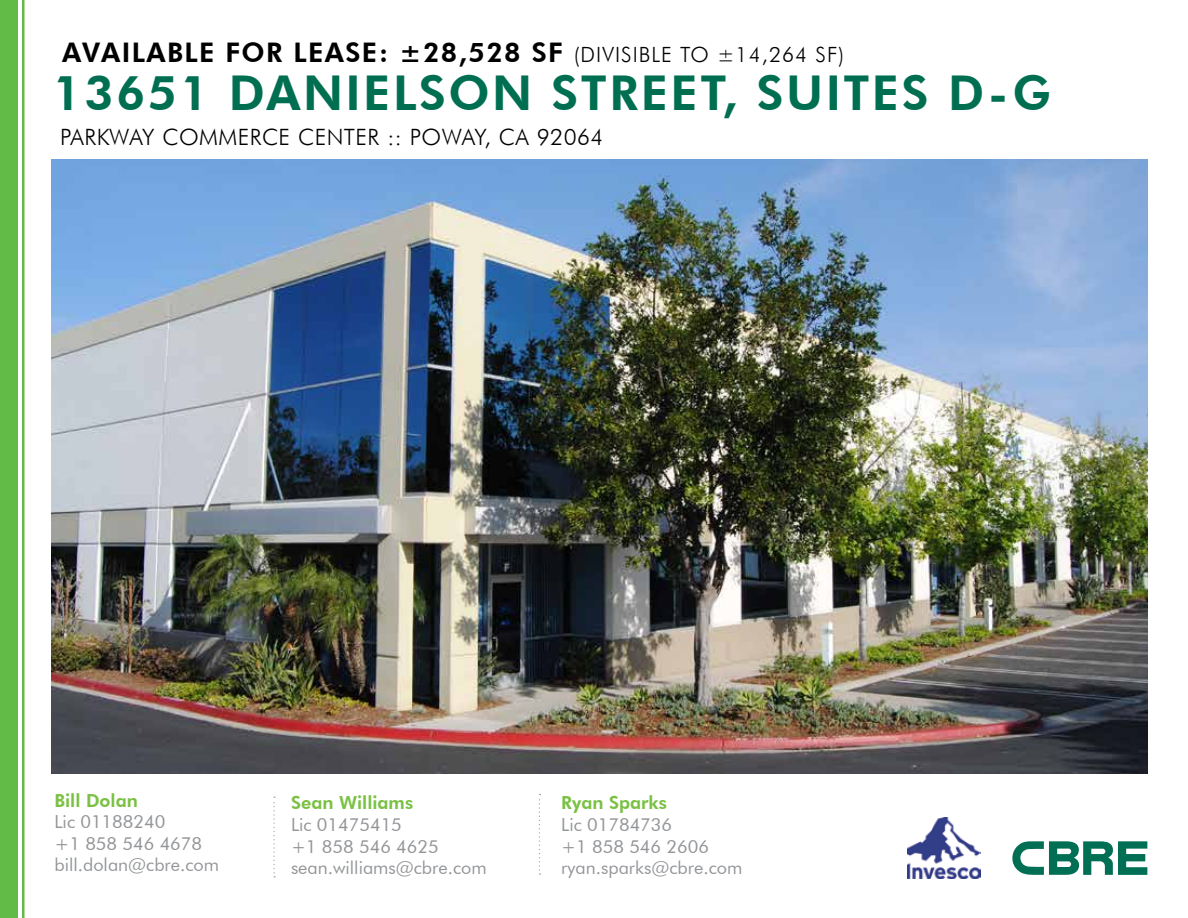
<style>
.page{position:relative;width:1188px;height:918px;background:#fff}
.page>*{position:absolute;margin:0;border:0;box-sizing:border-box;transform-origin:0 0}
.t1{font:800 48px "Futura BT";letter-spacing:.05em;color:#006f51}
.t2{font:800 27px "Futura BT";letter-spacing:.05em;color:#000}
.t3{font:300 22.5px "Futura BT";letter-spacing:.02em;color:#000}
.t4{font:18px/21.6px "Futura BT";color:#939598}
.t5{font:800 18px "Futura BT";color:#7ac143}
.s1{font-weight:300;font-size:21px}
</style>
<div class="page">
<svg style="left:273px;top:797px;width:2px;height:80px"></svg>
<div style="left:0;top:0;width:17px;height:918px;background:#62bb46"></div>
<svg style="left:1012px;top:841px;width:135px;height:34px"></svg>
<hr style="left:22px;top:0;width:2px;height:918px;background:#62bb46">
<img style="left:908px;top:818px;width:73px;height:61px">
<svg style="left:539px;top:794px;width:1px;height:81px"></svg>
<img style="left:51px;top:160px;width:1097px;height:613px">
<h2 class="t2" style="left:62px;top:36px;width:784px">AVAILABLE FOR LEASE: ±28,528 SF <span class="s1">(DIVISIBLE TO ±14,264 SF)</span></h2>
<h1 class="t1" style="left:52px;top:64px;width:1000px">13651 DANIELSON STREET, SUITES D-G</h1>
<p class="t3" style="left:60px;top:123px;width:545px">PARKWAY COMME RCE CE NTE R :: POWAY, CA 92064</p>
<p class="t5" style="left:54px;top:789px;width:85px">Bill Dolan</p>
<p class="t4" style="left:54px;top:811px;width:166px">Lic 01188240<br>+1 858 546 4678 bill.dolan@cbre.com</p>
<p class="t5" style="left:291px;top:792px;width:124px">Sean Williams</p>
<p class="t4" style="left:291px;top:814px;width:197px">Lic 01475415<br>+1 858 546 4625 sean.williams@cbre.com</p>
<p class="t5" style="left:561px;top:792px;width:107px">Ryan Sparks</p>
<p class="t4" style="left:561px;top:814px;width:183px">Lic 01784736<br>+1 858 546 2606 ryan.sparks@cbre.com</p>
</div>
